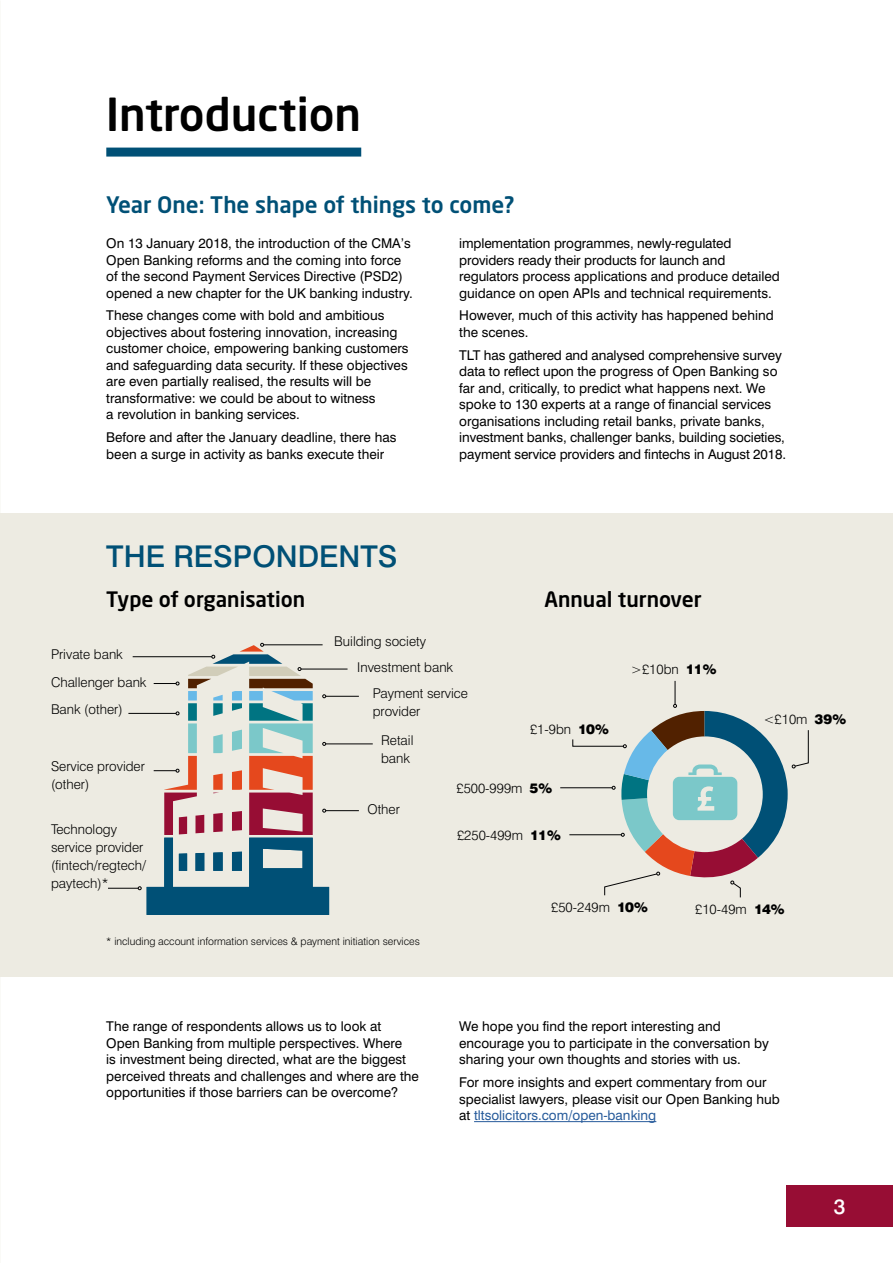
<style>
.page{position:relative;width:893px;height:1263px;background:#fff}
.page>*{position:absolute;margin:0;border:0;box-sizing:border-box;transform-origin:0 0}
.t1{font:500 45px "Neo Sans";color:#000}
.t2{font:500 30px "Swiss 721 BT";color:#005076}
.t3{font:500 22.5px "Neo Sans";color:#005076}
.t4{font:500 21px "Neo Sans";color:#000}
.t5{font:500 21px "Swiss 721 BT";color:#fff}
.t6{font:13.5px/16.5px "Swiss 721 BT";color:#000}
.t7{font:300 13.5px/18px "Swiss 721 BT";color:#000}
.t8{font:300 10.5px "Swiss 721 BT";color:#000}
.s1{font-weight:900}
.s2{color:#275b9b}
</style>
<div class="page">
<div style="left:787px;top:1185px;width:106px;height:41px;background:#970d34"></div>
<div style="left:0;top:513px;width:893px;height:463px;background:#edebe2"></div>
<div style="left:106px;top:148px;width:255px;height:9px;background:#005076"></div>
<hr style="left:474px;top:1121px;width:182px;height:1px;background:#275b9b">
<hr style="left:133px;top:656px;width:79px;height:1px;background:#020203">
<hr style="left:301px;top:669px;width:47px;height:1px;background:#020203">
<hr style="left:326px;top:696px;width:33px;height:1px;background:#020203">
<hr style="left:128px;top:713px;width:48px;height:1px;background:#020203">
<hr style="left:326px;top:743px;width:47px;height:1px;background:#020203">
<hr style="left:326px;top:810px;width:33px;height:1px;background:#020203">
<hr style="left:108px;top:888px;width:30px;height:1px;background:#020203">
<svg style="left:138px;top:643px;width:191px;height:272px"></svg>
<hr style="left:560px;top:787px;width:52px;height:1px;background:#020203">
<hr style="left:569px;top:834px;width:52px;height:1px;background:#020203">
<svg style="left:572px;top:681px;width:237px;height:217px"></svg>
<h1 class="t1" style="left:106px;top:86px;width:256px">Introduction</h1>
<h3 class="t3" style="left:106px;top:190px;width:409px">Year One: The shape of things to come?</h3>
<p class="t6" style="left:106px;top:235px;width:308px">On 13 January 2018, the introduction of the CMA’s Open Banking reforms and the coming into force of the second Payment Services Directive (PSD2) opened a new chapter for the UK banking industry.</p>
<p class="t6" style="left:106px;top:307px;width:304px">These changes come with bold and ambitious objectives about fostering innovation, increasing customer choice, empowering banking customers and safeguarding data security. If these objectives are even partially realised, the results will be transformative: we could be about to witness<br>a revolution in banking services.</p>
<p class="t6" style="left:106px;top:429px;width:292px">Before and after the January deadline, there has been a surge in activity as banks execute their</p>
<p class="t6" style="left:459px;top:235px;width:322px">implementation programmes, newly-regulated providers ready their products for launch and regulators process applications and produce detailed guidance on open APIs and technical requirements.</p>
<p class="t6" style="left:459px;top:307px;width:316px">However, much of this activity has happened behind the scenes.</p>
<p class="t6" style="left:459px;top:347px;width:328px">TLT has gathered and analysed comprehensive survey data to reflect upon the progress of Open Banking so far and, critically, to predict what happens next. We spoke to 130 experts at a range of financial services organisations including retail banks, private banks, investment banks, challenger banks, building societies, payment service providers and fintechs in August 2018.</p>
<h2 class="t2" style="left:106px;top:538px;width:293px">THE RESPONDENTS</h2>
<h3 class="t4" style="left:106px;top:586px;width:200px">Type of organisation</h3>
<h3 class="t4" style="left:544px;top:586px;width:159px">Annual turnover</h3>
<p class="t7" style="left:51px;top:640px;width:97px;line-height:27.8px">Private bank<br>Challenger bank<br>Bank (other)</p>
<p class="t7" style="left:51px;top:757px;width:95px">Service provider (other)</p>
<p class="t7" style="left:51px;top:820px;width:97px">Technology service provider (fintech/regtech/ paytech)*</p>
<p class="t7" style="left:334px;top:632px;width:93px">Building society</p>
<p class="t7" style="left:373px;top:654px;width:97px;line-height:26.1px;text-indent:-16px">Investment bank<br>Payment service</p>
<p class="t7" style="left:373px;top:697px;width:49px;line-height:29px;text-align:center">provider<br>Retail</p>
<p class="t7" style="left:381px;top:749px;width:30px">bank</p>
<p class="t7" style="left:530px;top:720px;width:80px">£1-9bn <span class="s1">10%</span></p>
<p class="t7" style="left:367px;top:800px;width:34px">Other</p>
<p class="t7" style="left:456px;top:778px;width:97px">£500-999m <span class="s1">5%</span></p>
<p class="t7" style="left:457px;top:826px;width:105px">£250-499m <span class="s1">11%</span></p>
<p class="t7" style="left:631px;top:660px;width:87px">&gt;£10bn <span class="s1">11%</span></p>
<p class="t7" style="left:763px;top:710px;width:84px">&lt;£10m <span class="s1">39%</span></p>
<p class="t8" style="left:106px;top:934px;width:315px">* including account information services &amp; payment initiation services</p>
<p class="t7" style="left:551px;top:898px;width:98px">£50-249m <span class="s1">10%</span></p>
<p class="t7" style="left:695px;top:900px;width:91px">£10-49m <span class="s1">14%</span></p>
<p class="t6" style="left:106px;top:1018px;width:314px">The range of respondents allows us to look at<br>Open Banking from multiple perspectives. Where<br>is investment being directed, what are the biggest perceived threats and challenges and where are the opportunities if those barriers can be overcome?</p>
<p class="t6" style="left:459px;top:1018px;width:311px">We hope you find the report interesting and encourage you to participate in the conversation by sharing your own thoughts and stories with us.</p>
<p class="t6" style="left:459px;top:1074px;width:322px">For more insights and expert commentary from our specialist lawyers, please visit our Open Banking hub at <span class="s2">tltsolicitors.com/open-banking</span></p>
<h3 class="t5" style="left:834px;top:1193px;width:13px">3</h3>
</div>
